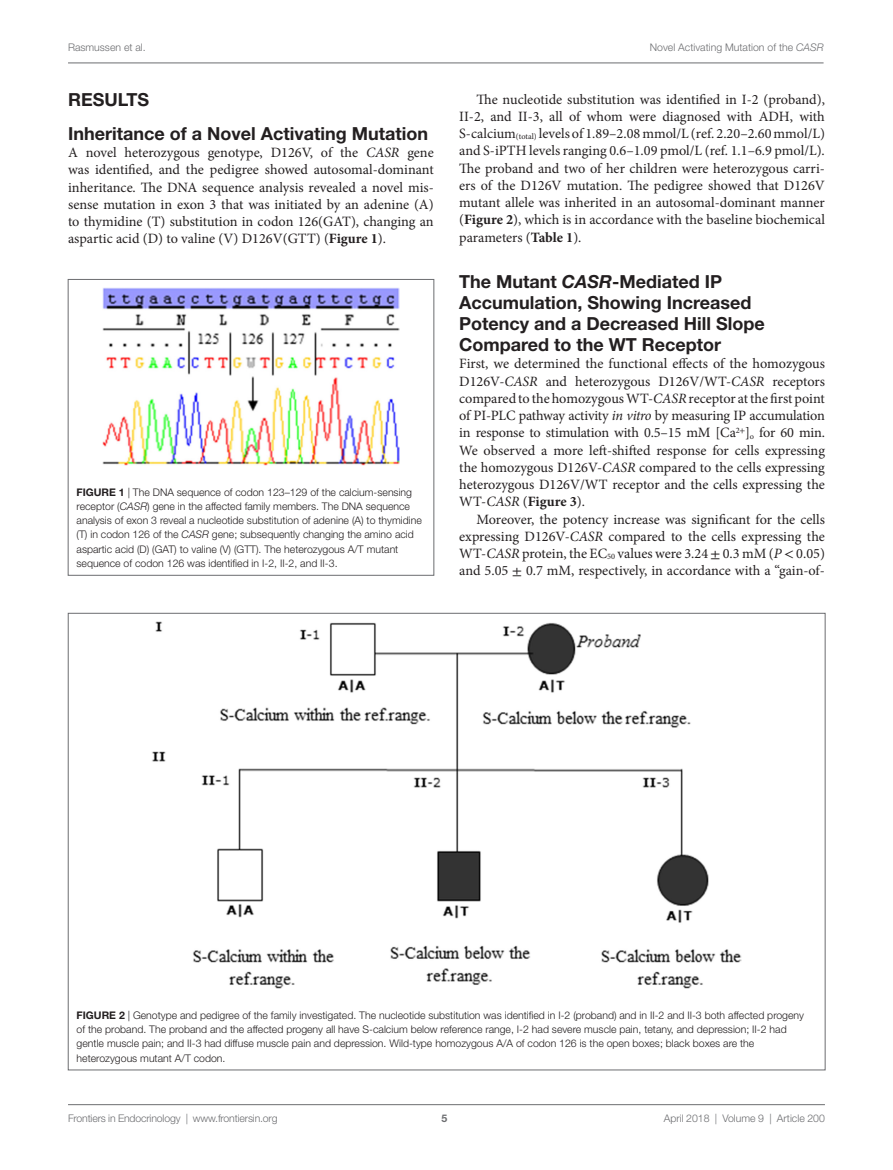
<style>
.page{position:relative;width:893px;height:1170px;background:#fff}
.page>*{position:absolute;margin:0;border:0;box-sizing:border-box;transform-origin:0 0}
.t1{font:700 18px/21px "Helvetica Neue LT Std";color:#231f20}
.t2{font:14.25px/17.2px "Minion Pro";color:#231f20;text-align:justify}
.t3{font:300 10.5px/14.2px "Helvetica Neue LT Std";color:#231f20}
.t4{font:300 10.5px "Helvetica Neue LT Std";color:#6c6d70}
.t5{font:700 10.5px "Helvetica Neue LT Std";color:#6c6d70}
.s1{font-style:italic}
.s2{font-weight:700}
.s3{font-family:"STIX General"}
</style>
<div class="page">
<img style="left:102px;top:288px;width:298px;height:177px">
<div style="left:68px;top:279px;width:366px;height:296px;border:1px solid #6c6d70"></div>
<img style="left:152px;top:621px;width:589px;height:367px">
<hr style="left:68px;top:1104px;width:757px;height:1px;background:#6c6d70">
<hr style="left:68px;top:63px;width:756px;height:1px;background:#6c6d70">
<p class="t4" style="left:68px;top:41px;width:79px">Rasmussen et al.</p>
<p class="t4" style="left:650px;top:41px;width:175px">Novel Activating Mutation of the <span class="s1">CASR</span></p>
<p class="t1" style="left:68px;top:82px;width:361px;line-height:33.8px;text-indent:36px">ULTS<br>Inheritance of a Novel Activating Mutation</p>
<p class="t2" style="left:68px;top:144px;width:367px">A novel heterozygous genotype, D126V, of the <span class="s1">CASR</span> gene was identified, and the pedigree showed autosomal-dominant inheritance. The DNA sequence analysis revealed a novel mis&shy;sense mutation in exon 3 that was initiated by an adenine (A) to thymidine (T) substitution in codon 126(GAT), changing an aspartic acid (D) to valine (V) D126V(GTT) (<span class="s2">Figure 1</span>).</p>
<p class="t1" style="left:68px;top:89px;width:13px">RES</p>
<p class="t3" style="left:77px;top:484px;width:347px"><span class="s2">Figure 1</span> | The DNA sequence of codon 123–129 of the calcium-sensing receptor (<span class="s1">CASR</span>) gene in the affected family members. The DNA sequence analysis of exon 3 reveal a nucleotide substitution of adenine (A) to thymidine (T) in codon 126 of the <span class="s1">CASR</span> gene; subsequently changing the amino acid aspartic acid (D) (GAT) to valine (V) (GTT). The heterozygous A/T mutant sequence of codon 126 was identified in I-2, II-2, and II-3.</p>
<p class="t2" style="left:459px;top:90px;width:367px;text-indent:17px">The nucleotide substitution was identified in I-2 (proband), II-2, and II-3, all of whom were diagnosed with ADH, with S-calcium<sub>(total)</sub> levels of 1.89–2.08 mmol/L (ref. 2.20–2.60 mmol/L) and S-iPTH levels ranging 0.6–1.09 pmol/L (ref. 1.1–6.9 pmol/L).<br>The proband and two of her children were heterozygous carri&shy;ers of the D126V mutation. The pedigree showed that D126V mutant allele was inherited in an autosomal-dominant manner (<span class="s2">Figure 2</span>), which is in accordance with the baseline biochemical parameters (<span class="s2">Table 1</span>).</p>
<p class="t1" style="left:459px;top:271px;width:307px">The Mutant <span class="s1">CASR</span>-Mediated IP<br>Accumulation, Showing Increased<br>Potency and a Decreased Hill Slope<br>Compared to the WT Receptor</p>
<p class="t2" style="left:459px;top:355px;width:367px">First, we determined the functional effects of the homozygous D126V-<span class="s1">CASR</span> and heterozygous D126V/WT-<span class="s1">CASR</span> receptors compared to the homozygous WT-<span class="s1">CASR</span> receptor at the first point of PI-PLC pathway activity <span class="s1">in vitro</span> by measuring IP accumulation in response to stimulation with 0.5–15 mM [Ca<sup>2</sup><sup>+</sup>]<sub>o</sub> for 60 min.<br>We observed a more left-shifted response for cells expressing the homozygous D126V-<span class="s1">CASR</span> compared to the cells expressing heterozygous D126V/WT receptor and the cells expressing the WT-<span class="s1">CASR</span> (<span class="s2">Figure 3</span>).</p>
<p class="t2" style="left:459px;top:510px;width:367px;text-indent:17px">Moreover, the potency increase was significant for the cells expressing D126V-<span class="s1">CASR</span> compared to the cells expressing the WT-<span class="s1">CASR</span> protein, the EC<sub>50</sub> values were 3.24 <span class="s3">±</span> 0.3 mM (<span class="s1">P</span> <span class="s3">&lt;</span> 0.05) and 5.05 <span class="s3">±</span> 0.7 mM, respectively, in accordance with a “gain-of-</p>
<p class="t3" style="left:77px;top:1007px;width:729px"><span class="s2">Figure 2</span> | Genotype and pedigree of the family investigated. The nucleotide substitution was identified in I-2 (proband) and in II-2 and II-3 both affected progeny of the proband. The proband and the affected progeny all have S-calcium below reference range, I-2 had severe muscle pain, tetany, and depression; II-2 had gentle muscle pain; and II-3 had diffuse muscle pain and depression. Wild-type homozygous A/A of codon 126 is the open boxes; black boxes are the heterozygous mutant A/T codon.</p>
<p class="t4" style="left:68px;top:1111px;width:211px">Frontiers in Endocrinology | www.frontiersin.org</p>
<p class="t4" style="left:664px;top:1111px;width:163px">April 2018 | Volume 9 | Article 200</p>
<p class="t5" style="left:441px;top:1111px;width:7px">5</p>
</div>
